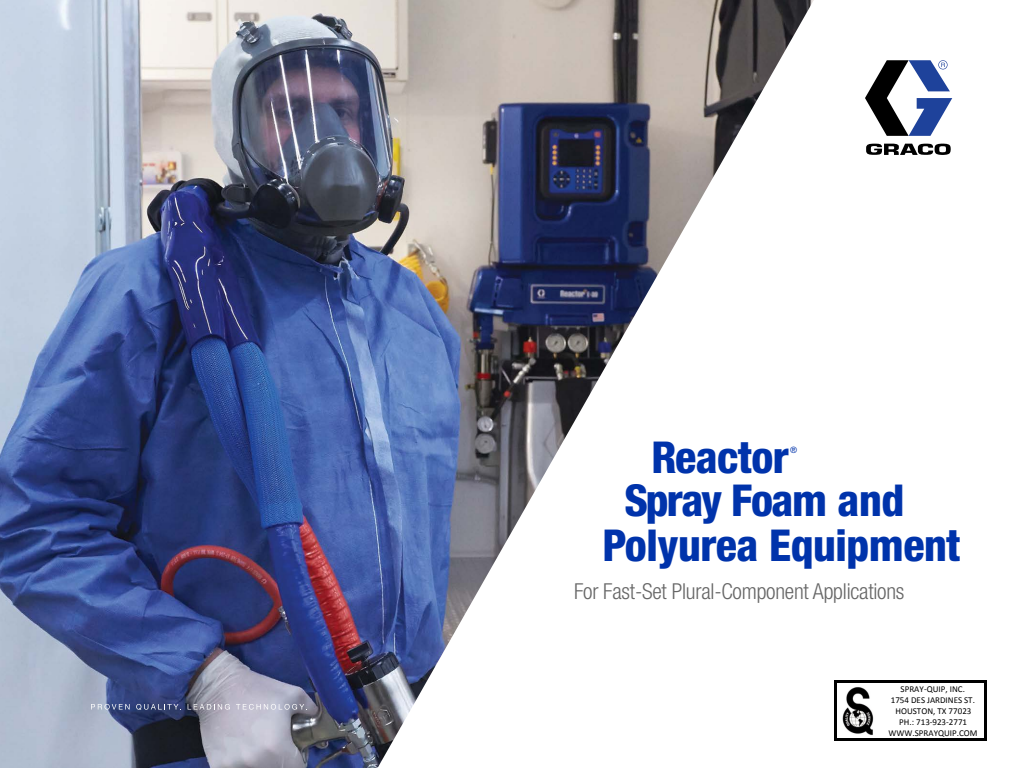
<style>
.page{position:relative;width:1024px;height:768px;background:#fff}
.page>*{position:absolute;margin:0;border:0;box-sizing:border-box;transform-origin:0 0}
.t1{font:800 condensed 44px/45px "Helvetica Neue LT Std";letter-spacing:-.01em;color:#0033ab}
.t2{font:300 condensed 22px "Helvetica Neue LT Std";letter-spacing:-.01em;color:#666}
.t3{font:9px/11px "Calibri";color:#000;text-align:center}
.t4{font:condensed 8.8px "Helvetica Neue LT Std";color:#0033ab}
</style>
<div class="page">
<img style="left:0;top:0;width:814px;height:768px">
<svg style="left:91px;top:704px;width:39px;height:6px"></svg>
<svg style="left:136px;top:704px;width:45px;height:6px"></svg>
<svg style="left:188px;top:704px;width:42px;height:6px"></svg>
<svg style="left:236px;top:704px;width:71px;height:6px"></svg>
<svg style="left:865px;top:60px;width:87px;height:76px"></svg>
<svg style="left:866px;top:143px;width:85px;height:12px"></svg>
<hr style="left:836px;top:680px;width:45px;height:3px;background:#000">
<hr style="left:883px;top:680px;width:101px;height:3px;background:#000">
<hr style="left:834px;top:683px;width:2px;height:56px;background:#000">
<hr style="left:836px;top:739px;width:45px;height:2px;background:#000">
<hr style="left:883px;top:739px;width:102px;height:2px;background:#000">
<hr style="left:985px;top:683px;width:2px;height:56px;background:#000">
<img style="left:842px;top:687px;width:32px;height:49px">
<h1 class="t1" style="left:652px;top:435px;width:139px">Reactor</h1>
<p class="t4" style="left:790px;top:445px;width:9px">®</p>
<h1 class="t1" style="left:602px;top:478px;width:359px;text-indent:22px">Spray Foam and<br>Polyurea Equipment</h1>
<h2 class="t2" style="left:574px;top:579px;width:332px">For Fast-Set Plural-Component Applications</h2>
<p class="t3" style="left:891px;top:683px;width:86px">SPRAY-QUIP, INC.<br>1754 DES JARDINES ST.<br>HOUSTON, TX 77023<br>PH.: 713-923-2771</p>
<p class="t3" style="left:888px;top:728px;width:91px">WWW.SPRAYQUIP.COM</p>
</div>
